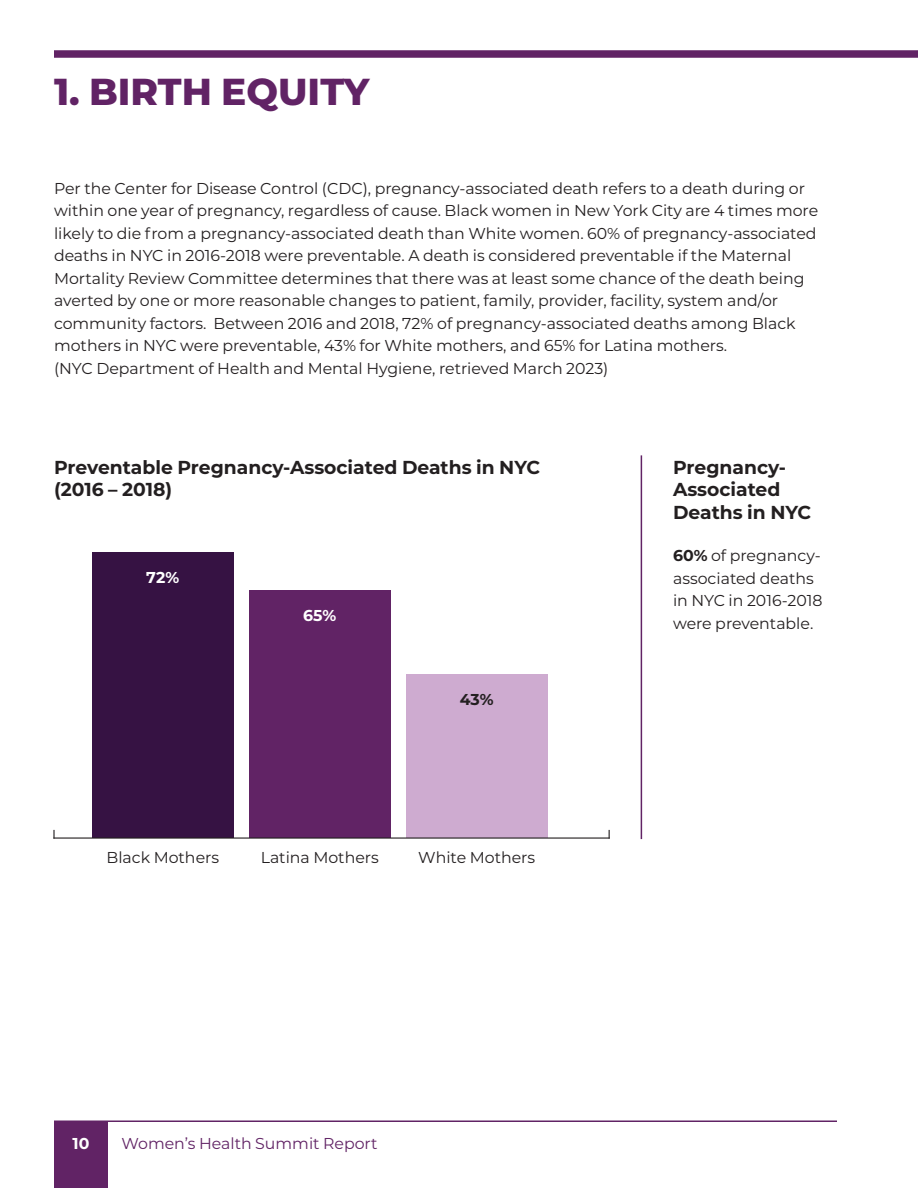
<style>
.page{position:relative;width:918px;height:1188px;background:#fff}
.page>*{position:absolute;margin:0;border:0;box-sizing:border-box;transform-origin:0 0}
._02_H1{font:800 37.5px "Montserrat";color:#612365}
._01_Copy{font:700 18.75px/22.5px "Montserrat";color:#231f20}
._01_Copy-2{font:15.75px/22.5px "Montserrat";color:#231f20}
.t1{font:15.75px "Montserrat";color:#612365}
._01_Copy-3{font:700 15.75px "Montserrat";color:#fff}
._01_Copy-4{font:700 15.75px "Montserrat";color:#231f20}
.s1{font-weight:700}
</style>
<div class="page">
<div style="left:54px;top:1121px;width:54px;height:67px;background:#612365"></div>
<hr style="left:54px;top:1120px;width:783px;height:2px;background:#612365">
<div style="left:406px;top:675px;width:141px;height:163px;background:#ceabd0"></div>
<div style="left:249px;top:591px;width:141px;height:247px;background:#612365"></div>
<div style="left:92px;top:553px;width:141px;height:285px;background:#361243"></div>
<hr style="left:54px;top:837px;width:555px;height:2px;background:#231f20">
<svg style="left:53px;top:830px;width:2px;height:8px"></svg>
<hr style="left:641px;top:455px;width:1px;height:384px;background:#612365">
<div style="left:54px;top:50px;width:864px;height:8px;background:#612365"></div>
<p class="_02_H1" style="left:54px;top:64px;width:317px">1. BIRTH EQUITY</p>
<p class="_01_Copy-2" style="left:54px;top:176px;width:766px">Per the Center for Disease Control (CDC), pregnancy-associated death refers to a death during or within one year of pregnancy, regardless of cause. Black women in New York City are 4 times more likely to die from a pregnancy-associated death than White women. 60% of pregnancy-associated deaths in NYC in 2016-2018 were preventable. A death is considered preventable if the Maternal Mortality Review Committee determines that there was at least some chance of the death being averted by one or more reasonable changes to patient, family, provider, facility, system and/or community factors. Between 2016 and 2018, 72% of pregnancy-associated deaths among Black mothers in NYC were preventable, 43% for White mothers, and 65% for Latina mothers.<br>(NYC Department of Health and Mental Hygiene, retrieved March 2023)</p>
<p class="_01_Copy" style="left:54px;top:455px;width:488px">Preventable Pregnancy-Associated Deaths in NYC (2016 – 2018)</p>
<p class="_01_Copy-3" style="left:146px;top:566px;width:35px">72%</p>
<p class="_01_Copy-3" style="left:303px;top:604px;width:35px">65%</p>
<p class="_01_Copy-4" style="left:460px;top:688px;width:35px">43%</p>
<p class="_01_Copy-2" style="left:107px;top:846px;width:114px">Black Mothers</p>
<p class="_01_Copy-2" style="left:261px;top:846px;width:120px">Latina Mothers</p>
<p class="_01_Copy-2" style="left:418px;top:846px;width:118px">White Mothers</p>
<p class="_01_Copy-3" style="left:73px;top:1132px;width:18px">10</p>
<p class="t1" style="left:122px;top:1133px;width:258px">Women’s Health Summit Report</p>
<p class="_01_Copy" style="left:673px;top:455px;width:140px">Pregnancy-<br>Associated<br>Deaths in NYC</p>
<p class="_01_Copy-2" style="left:673px;top:544px;width:151px"><span class="s1">60%</span> of pregnancy&shy;associated deaths in NYC in 2016-2018 were preventable.</p>
</div>
